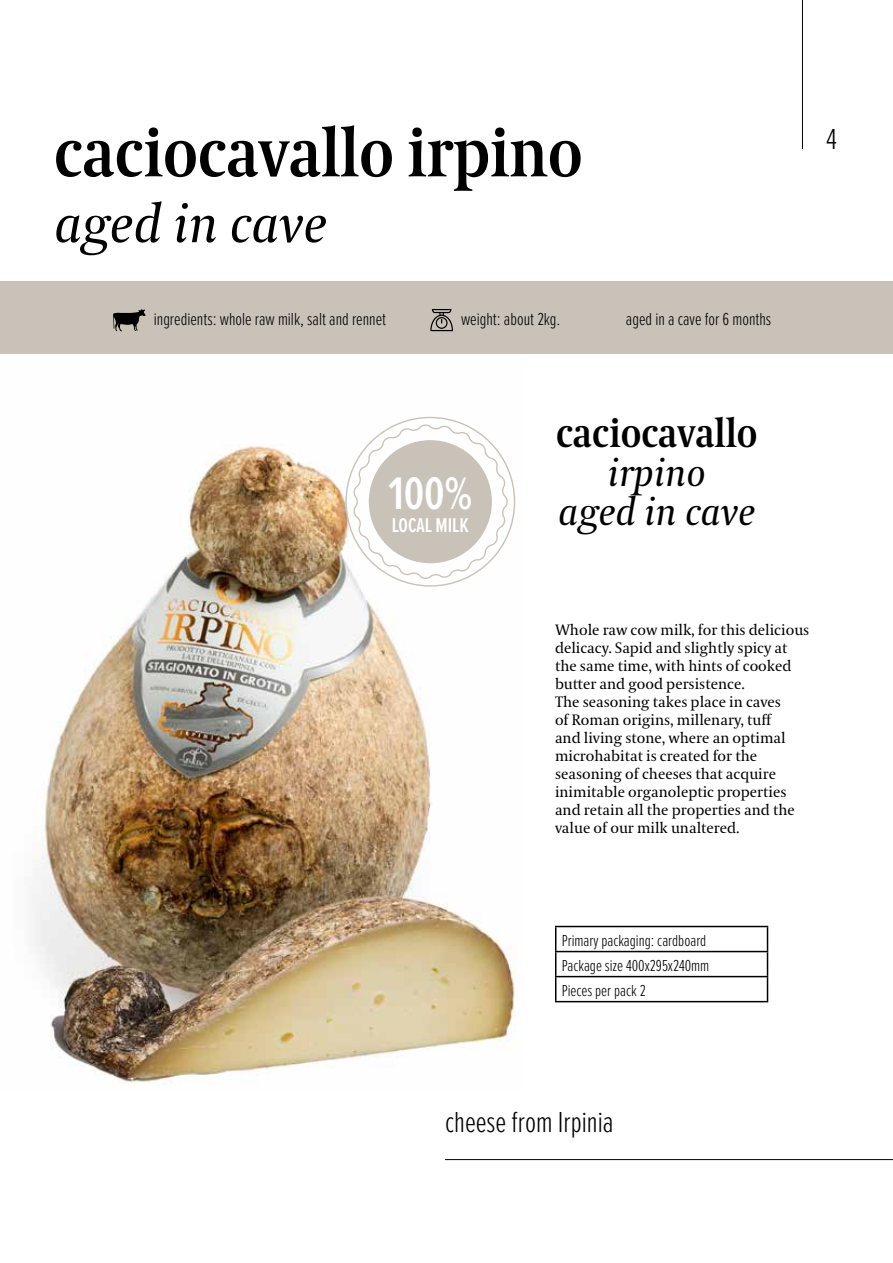
<style>
.page{position:relative;width:893px;height:1263px;background:#fff}
.page>*{position:absolute;margin:0;border:0;box-sizing:border-box;transform-origin:0 0}
.t1{font:600 65.85px "Coranto 2 Headline SB";color:#000}
.t2{font:italic 54px "Coranto 2";color:#000}
.t3{font:600 47.25px "Proxima Nova Ex Cn";color:#fff}
.t4{font:italic 39px/39px "Coranto 2";color:#000;text-align:center}
.t5{font:600 39px "Coranto 2 Headline SB";color:#000}
.t6{font:300 30px "Proxima Nova Ex Cn";color:#000}
.t7{font:600 20.7px "Proxima Nova Ex Cn";color:#fff}
.t8{font:300 18px "Proxima Nova Ex Cn";color:#000}
.t9{font:300 16.5px/25px "Proxima Nova Ex Cn";color:#000}
.t10{font:15px/18px "Coranto 2";color:#000}
</style>
<div class="page">
<hr style="left:802px;top:0;width:1px;height:149px;background:#000">
<img style="left:32px;top:416px;width:484px;height:669px">
<svg style="left:353px;top:424px;width:155px;height:155px"></svg>
<div style="left:0;top:282px;width:893px;height:72px;background:#c9c2b8"></div>
<svg style="left:113px;top:309px;width:33px;height:22px"></svg>
<svg style="left:430px;top:309px;width:23px;height:22px"></svg>
<hr style="left:445px;top:1159px;width:448px;height:1px;background:#000">
<hr style="left:555px;top:926px;width:213px;height:1px;background:#000">
<hr style="left:555px;top:951px;width:213px;height:1px;background:#000">
<hr style="left:555px;top:976px;width:213px;height:1px;background:#000">
<svg style="left:555px;top:927px;width:1px;height:74px"></svg>
<svg style="left:767px;top:927px;width:1px;height:74px"></svg>
<hr style="left:555px;top:1001px;width:213px;height:1px;background:#000">
<h1 class="t1" style="left:54px;top:103px;width:530px">caciocavallo irpino</h1>
<h2 class="t2" style="left:54px;top:191px;width:275px">aged in cave</h2>
<p class="t8" style="left:154px;top:306px;width:234px">ingredients: whole raw milk, salt and rennet</p>
<p class="t8" style="left:461px;top:306px;width:101px">weight: about 2kg.</p>
<p class="t8" style="left:626px;top:306px;width:147px">aged in a cave for 6 months</p>
<h3 class="t3" style="left:388px;top:458px;width:85px">100%</h3>
<h3 class="t7" style="left:392px;top:510px;width:78px">LOCAL MILK</h3>
<h3 class="t5" style="left:556px;top:403px;width:203px">caciocavallo</h3>
<h3 class="t4" style="left:558px;top:455px;width:199px">irpino<br>aged in cave</h3>
<h3 class="t6" style="left:826px;top:117px;width:12px">4</h3>
<p class="t10" style="left:555px;top:622px;width:256px">Whole raw cow milk, for this delicious delicacy. Sapid and slightly spicy at the same time, with hints of cooked butter and good persistence.<br>The seasoning takes place in caves<br>of Roman origins, millenary, tuff<br>and living stone, where an optimal microhabitat is created for the seasoning of cheeses that acquire inimitable organoleptic properties and retain all the properties and the value of our milk unaltered.</p>
<p class="t9" style="left:562px;top:927px;width:149px">Primary packaging: cardboard<br>Package size 400x295x240mm<br>Pieces per pack 2</p>
<h3 class="t6" style="left:445px;top:1100px;width:170px">cheese from Irpinia</h3>
</div>
